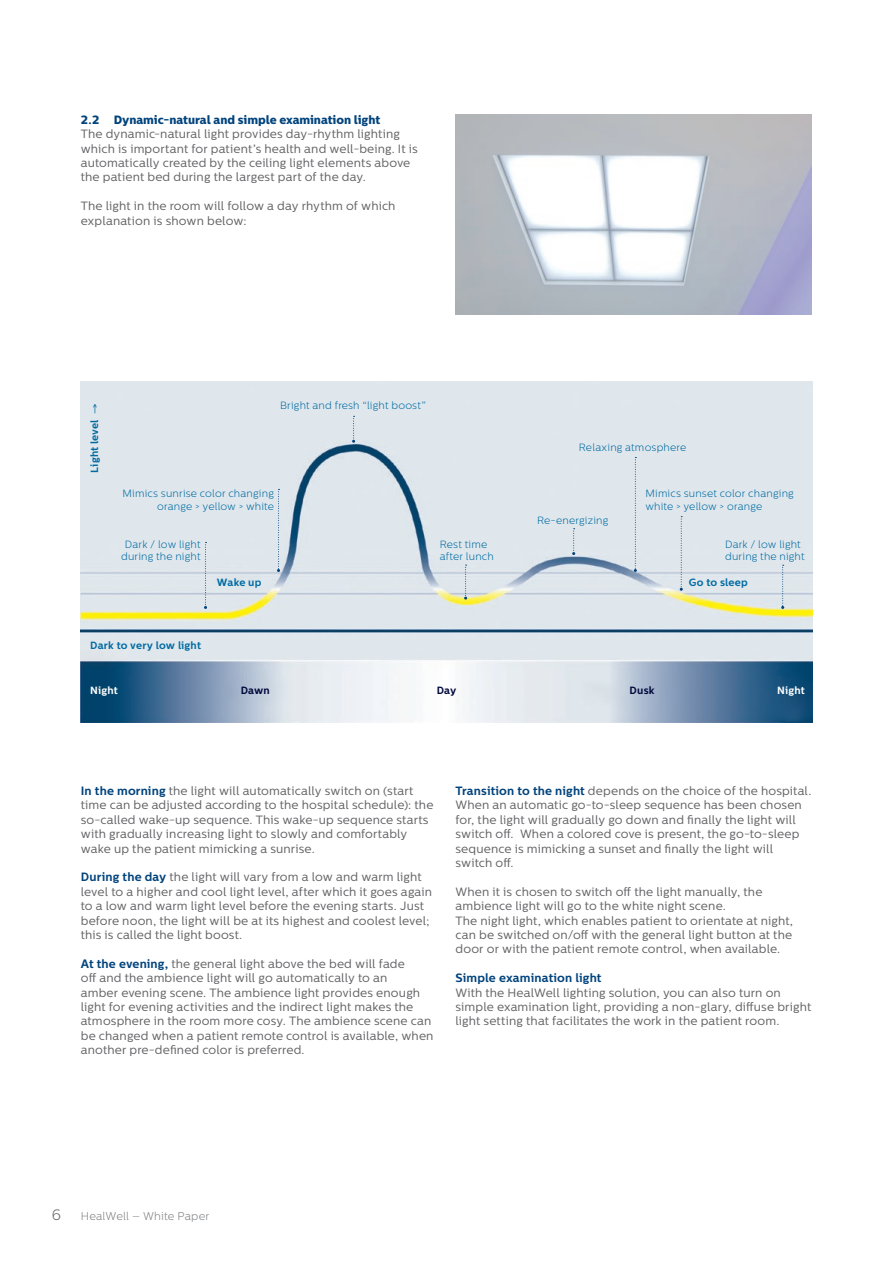
<style>
.page{position:relative;width:893px;height:1263px;background:#fff}
.page>*{position:absolute;margin:0;border:0;box-sizing:border-box;transform-origin:0 0}
.t1{font:300 15px "Centrale Sans";color:#636366}
.t2{font:12px/14.4px "Centrale Sans";letter-spacing:.01em;color:#636366}
.t3{font:800 12px "Centrale Sans";letter-spacing:-.01em;color:#01437c}
.t4{font:700 12px "Centrale Sans";letter-spacing:.01em;color:#01437c}
.t5{font:300 11.25px "Centrale Sans";letter-spacing:.015em;color:#808285}
.t6{font:300 10.5px/12.6px "Centrale Sans";letter-spacing:.015em;color:#006ba3}
.t7{font:700 10.5px "Centrale Sans";letter-spacing:.01em;color:#006ba3}
.t8{font:700 10.5px "Centrale Sans";letter-spacing:.02em;color:#00073b}
.t9{font:700 10.5px "Centrale Sans";letter-spacing:.02em;color:#fff}
.s1{font-weight:700;color:#01437c}
</style>
<div class="page">
<img style="left:455px;top:115px;width:357px;height:199px">
<img style="left:81px;top:382px;width:731px;height:341px">
<svg style="left:204px;top:542px;width:3px;height:67px"></svg>
<svg style="left:781px;top:565px;width:3px;height:44px"></svg>
<svg style="left:277px;top:489px;width:3px;height:83px"></svg>
<svg style="left:634px;top:457px;width:3px;height:115px"></svg>
<svg style="left:680px;top:516px;width:3px;height:75px"></svg>
<svg style="left:464px;top:565px;width:3px;height:35px"></svg>
<svg style="left:572px;top:528px;width:3px;height:27px"></svg>
<svg style="left:352px;top:416px;width:3px;height:27px"></svg>
<p class="t3" style="left:81px;top:112px;width:301px">2.2 Dynamic-natural and simple examination light</p>
<p class="t2" style="left:81px;top:127px;width:338px">The dynamic-natural light provides day-rhythm lighting which is important for patient’s health and well-being. It is automatically created by the ceiling light elements above the patient bed during the largest part of the day.</p>
<p class="t2" style="left:81px;top:199px;width:316px">The light in the room will follow a day rhythm of which explanation is shown below:</p>
<p class="t7" style="left:88px;top:472px;width:71px;rotate:-90deg">Light level →</p>
<p class="t6" style="left:280px;top:399px;width:148px">Bright and fresh “light boost”</p>
<p class="t6" style="left:123px;top:487px;width:153px;text-align:right">Mimics sunrise color changing orange &gt; yellow &gt; white</p>
<p class="t6" style="left:121px;top:538px;width:81px;text-align:center">Dark / low light during the night</p>
<p class="t6" style="left:440px;top:538px;width:56px">Rest time after lunch</p>
<p class="t6" style="left:579px;top:441px;width:109px">Relaxing atmosphere</p>
<p class="t6" style="left:537px;top:514px;width:73px">Re-energizing</p>
<p class="t6" style="left:645px;top:487px;width:150px">Mimics sunset color changing white &gt; yellow &gt; orange</p>
<p class="t6" style="left:725px;top:538px;width:81px">Dark / low light during the night</p>
<p class="t7" style="left:217px;top:576px;width:46px">Wake up</p>
<p class="t7" style="left:689px;top:576px;width:60px">Go to sleep</p>
<p class="t7" style="left:90px;top:639px;width:112px">Dark to very low light</p>
<p class="t9" style="left:90px;top:684px;width:29px">Night</p>
<p class="t8" style="left:241px;top:684px;width:31px">Dawn</p>
<p class="t8" style="left:437px;top:684px;width:21px">Day</p>
<p class="t8" style="left:630px;top:684px;width:27px">Dusk</p>
<p class="t9" style="left:777px;top:684px;width:29px">Night</p>
<p class="t2" style="left:81px;top:784px;width:354px"><span class="s1">In the morning</span> the light will automatically switch on (start time can be adjusted according to the hospital schedule): the so-called wake-up sequence. This wake-up sequence starts with gradually increasing light to slowly and comfortably wake up the patient mimicking a sunrise.</p>
<p class="t2" style="left:81px;top:870px;width:353px"><span class="s1">During the day</span> the light will vary from a low and warm light level to a higher and cool light level, after which it goes again to a low and warm light level before the evening starts. Just before noon, the light will be at its highest and coolest level; this is called the light boost.</p>
<p class="t2" style="left:81px;top:956px;width:354px"><span class="s1">At the evening,</span> the general light above the bed will fade<br>off and the ambience light will go automatically to an<br>amber evening scene. The ambience light provides enough light for evening activities and the indirect light makes the atmosphere in the room more cosy. The ambience scene can be changed when a patient remote control is available, when another pre-defined color is preferred.</p>
<p class="t2" style="left:455px;top:784px;width:357px"><span class="s1">Transition to the night</span> depends on the choice of the hospital.<br>When an automatic go-to-sleep sequence has been chosen for, the light will gradually go down and finally the light will switch off. When a colored cove is present, the go-to-sleep sequence is mimicking a sunset and finally the light will switch off.</p>
<p class="t2" style="left:455px;top:884px;width:339px">When it is chosen to switch off the light manually, the ambience light will go to the white night scene.<br>The night light, which enables patient to orientate at night, can be switched on/off with the general light button at the door or with the patient remote control, when available.</p>
<p class="t4" style="left:455px;top:971px;width:147px">Simple examination light</p>
<p class="t2" style="left:455px;top:985px;width:357px">With the HealWell lighting solution, you can also turn on simple examination light, providing a non-glary, diffuse bright light setting that facilitates the work in the patient room.</p>
<p class="t1" style="left:52px;top:1207px;width:11px">6</p>
<p class="t5" style="left:81px;top:1210px;width:130px">HealWell – White Paper</p>
</div>
